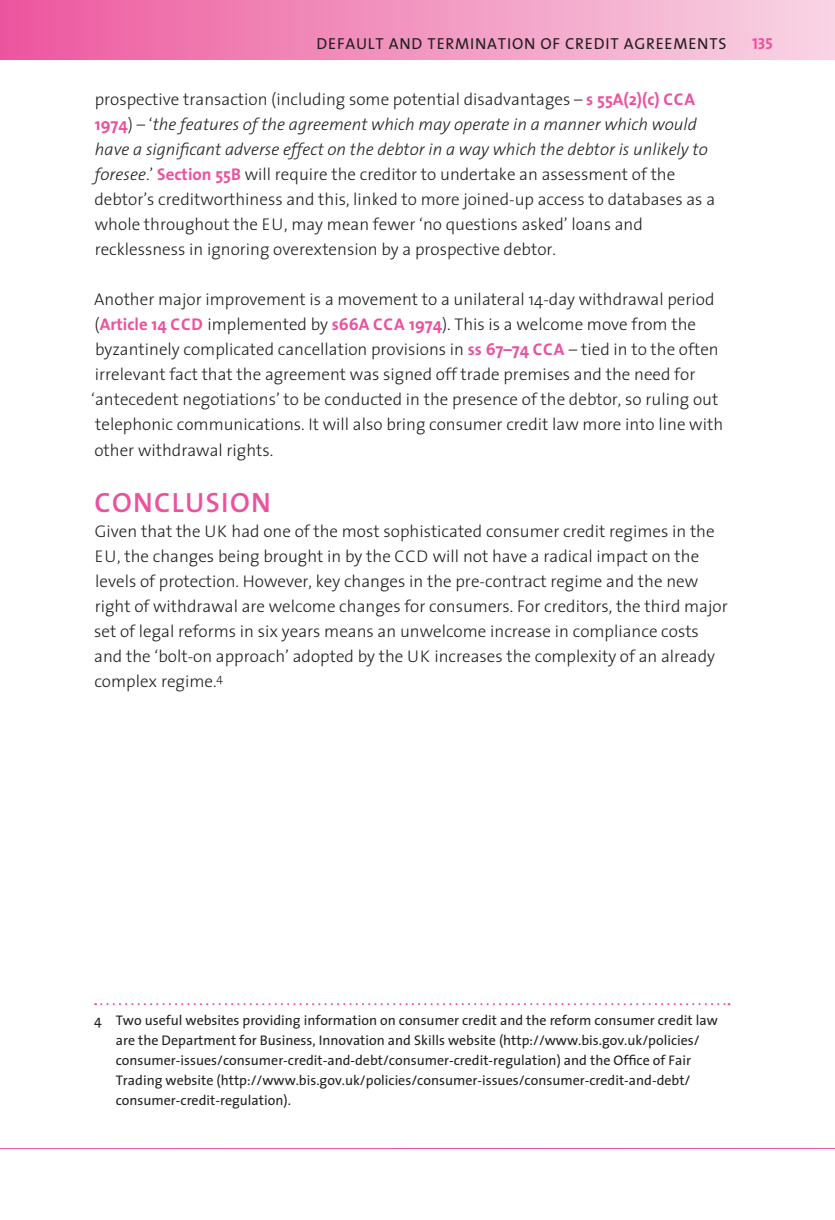
<style>
.page{position:relative;width:835px;height:1220px;background:#fff}
.page>*{position:absolute;margin:0;border:0;box-sizing:border-box;transform-origin:0 0}
.t1{font:600 28px "The Sans";letter-spacing:.05em;color:#ec519e}
.t2{font:300 17px/25px "The Sans";color:#231f20}
.t3{font:16px "The Sans";letter-spacing:.05em;color:#231f20}
.t4{font:16px "The Sans Bold Caps";color:#ec519e}
.t5{font:14px/20px "The Sans";color:#231f20}
.s1{font-weight:700;color:#ec519e}
.s2{font-style:italic}
</style>
<div class="page">
<div style="left:0;top:0;width:834px;height:60px;background:linear-gradient(to right,#ed589e,#f8d5e4)"></div>
<hr style="left:0;top:1148px;width:834px;height:1px;background:#ec519e">
<svg style="left:95px;top:1003px;width:634px;height:2px"></svg>
<p class="t3" style="left:316px;top:37px;width:411px">DEFAULT AND TERMINATION OF CREDIT AGREEMENTS</p>
<p class="t4" style="left:752px;top:38px;width:22px">135</p>
<p class="t2" style="left:94px;top:89px;width:622px">prospective transaction (including some potential disadvantages – <span class="s1">s 55A(2)(c) CCA 1974</span>) – ‘<span class="s2">the features of the agreement which may operate in a manner which would have a significant adverse effect on the debtor in a way which the debtor is unlikely to foresee</span>.’ <span class="s1">Section 55B</span> will require the creditor to undertake an assessment of the debtor’s creditworthiness and this, linked to more joined-up access to databases as a whole throughout the EU, may mean fewer ‘no questions asked’ loans and recklessness in ignoring overextension by a prospective debtor.</p>
<p class="t2" style="left:91px;top:289px;width:633px">Another major improvement is a movement to a unilateral 14-day withdrawal period (<span class="s1">Article 14 CCD</span> implemented by <span class="s1">s66A CCA 1974</span>). This is a welcome move from the byzantinely complicated cancellation provisions in <span class="s1">ss 67–74 CCA</span> – tied in to the often irrelevant fact that the agreement was signed off trade premises and the need for ‘antecedent negotiations’ to be conducted in the presence of the debtor, so ruling out telephonic communications. It will also bring consumer credit law more into line with other withdrawal rights.</p>
<h1 class="t1" style="left:94px;top:491px;width:178px">CONCLUSION</h1>
<p class="t2" style="left:94px;top:521px;width:635px">Given that the UK had one of the most sophisticated consumer credit regimes in the EU, the changes being brought in by the CCD will not have a radical impact on the levels of protection. However, key changes in the pre-contract regime and the new right of withdrawal are welcome changes for consumers. For creditors, the third major set of legal reforms in six years means an unwelcome increase in compliance costs and the ‘bolt-on approach’ adopted by the UK increases the complexity of an already complex regime.<sup>4</sup></p>
<p class="t5" style="left:116px;top:1011px;width:603px;text-indent:-22px">4 Two useful websites providing information on consumer credit and the reform consumer credit law are the Department for Business, Innovation and Skills website (http://www.bis.gov.uk/policies/ consumer-issues/consumer-credit-and-debt/consumer-credit-regulation) and the Office of Fair Trading website (http://www.bis.gov.uk/policies/consumer-issues/consumer-credit-and-debt/ consumer-credit-regulation).</p>
</div>
